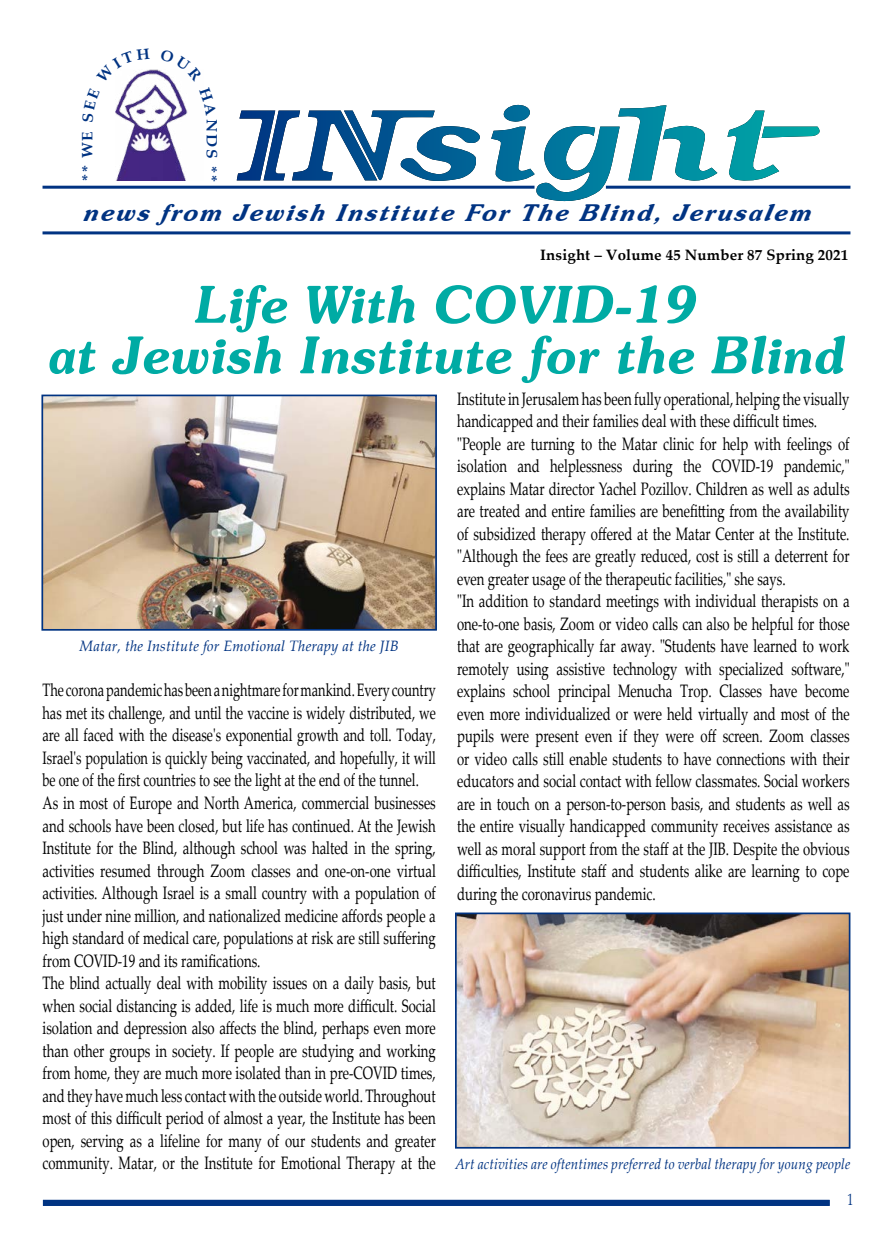
<style>
.page{position:relative;width:893px;height:1255px;background:#fff}
.page>*{position:absolute;margin:0;border:0;box-sizing:border-box;transform-origin:0 0}
.t1{font:italic 600 51px/50.6px "Souvenir IT Cby BT";letter-spacing:.01em;color:#00aba4;text-align:center}
.t2{font:italic 600 23.25px "Souvenir IT Cby BT";color:#003382;scale:1.05 1}
.t3{font:18px/22.5px "Palatino Linotype";color:#000;scale:.73 1}
.t4{font:18px/22.5px "Palatino Linotype";color:#000;scale:.71 1}
.t5{font:16.5px "Palatino Linotype";color:#003382;scale:.7 1}
.t6{font:italic 15px "Palatino Linotype";letter-spacing:.01em;color:#003382;scale:.9 1}
.t7{font:italic 15px "Palatino Linotype";letter-spacing:.01em;color:#003382}
.t8{font:700 15px "Palatino Linotype";letter-spacing:.01em;color:#000}
.t9{font:700 15px "Palatino Linotype";color:#003382;scale:1.05 1}
</style>
<div class="page">
<div style="left:43px;top:1199px;width:787px;height:6px;background:#003382"></div>
<hr style="left:606px;top:186px;width:244px;height:3px;background:#003382">
<hr style="left:43px;top:186px;width:491px;height:3px;background:#003382">
<hr style="left:43px;top:231px;width:807px;height:3px;background:#003382">
<svg style="left:237px;top:111px;width:243px;height:70px"></svg>
<svg style="left:491px;top:104px;width:226px;height:98px"></svg>
<svg style="left:727px;top:111px;width:92px;height:70px"></svg>
<img style="left:116px;top:69px;width:70px;height:112px">
<img style="left:44px;top:397px;width:390px;height:230px">
<div style="left:41px;top:394px;width:396px;height:236px;border:2px solid #003382"></div>
<img style="left:458px;top:915px;width:389px;height:230px">
<div style="left:455px;top:912px;width:395px;height:236px;border:2px solid #003382"></div>
<svg style="left:115px;top:69px;width:35px;height:53px"></svg>
<svg style="left:160px;top:69px;width:28px;height:47px"></svg>
<p class="t9" style="left:77px;top:181px;width:49px;rotate:-90deg">** WE</p>
<p class="t9" style="left:222px;top:119px;width:61px;rotate:90deg">NDS **</p>
<p class="t2" style="left:83px;top:197px;width:700px">news from Jewish Institute For The Blind, Jerusalem</p>
<p class="t8" style="left:540px;top:244px;width:310px">Insight – Volume 45 Number 87 Spring 2021</p>
<h1 class="t1" style="left:48px;top:278px;width:798px">Life With COVID-19<br>at Jewish Institute for the Blind</h1>
<p class="t7" style="left:80px;top:635px;width:321px">Matar, the Institute for Emotional Therapy at the JIB</p>
<p class="t4" style="left:43px;top:678px;width:556px">The corona pandemic has been a nightmare for mankind. Every country has met its challenge, and until the vaccine is widely distributed, we are all faced with the disease's exponential growth and toll. Today, Israel's population is quickly being vaccinated, and hopefully, it will be one of the first countries to see the light at the end of the tunnel.<br>As in most of Europe and North America, commercial businesses and schools have been closed, but life has continued. At the Jewish Institute for the Blind, although school was halted in the spring, activities resumed through Zoom classes and one-on-one virtual activities. Although Israel is a small country with a population of just under nine million, and nationalized medicine affords people a high standard of medical care, populations at risk are still suffering from COVID-19 and its ramifications.<br>The blind actually deal with mobility issues on a daily basis, but when social distancing is added, life is much more difficult. Social isolation and depression also affects the blind, perhaps even more than other groups in society. If people are studying and working from home, they are much more isolated than in pre-COVID times, and they have much less contact with the outside world. Throughout most of this difficult period of almost a year, the Institute has been open, serving as a lifeline for many of our students and greater community. Matar, or the Institute for Emotional Therapy at the</p>
<p class="t3" style="left:457px;top:386px;width:539px">Institute in Jerusalem has been fully operational, helping the visually handicapped and their families deal with these difficult times. "People are turning to the Matar clinic for help with feelings of isolation and helplessness during the COVID-19 pandemic," explains Matar director Yachel Pozillov. Children as well as adults are treated and entire families are benefitting from the availability of subsidized therapy offered at the Matar Center at the Institute. "Although the fees are greatly reduced, cost is still a deterrent for even greater usage of the therapeutic facilities," she says.<br>"In addition to standard meetings with individual therapists on a one-to-one basis, Zoom or video calls can also be helpful for those that are geographically far away. "Students have learned to work remotely using assistive technology with specialized software," explains school principal Menucha Trop. Classes have become even more individualized or were held virtually and most of the pupils were present even if they were off screen. Zoom classes or video calls still enable students to have connections with their educators and social contact with fellow classmates. Social workers are in touch on a person-to-person basis, and students as well as the entire visually handicapped community receives assistance as well as moral support from the staff at the JIB. Despite the obvious difficulties, Institute staff and students alike are learning to cope during the coronavirus pandemic.</p>
<p class="t6" style="left:455px;top:1153px;width:441px">Art activities are oftentimes preferred to verbal therapy for young people</p>
<p class="t5" style="left:848px;top:1187px;width:10px">1</p>
</div>
